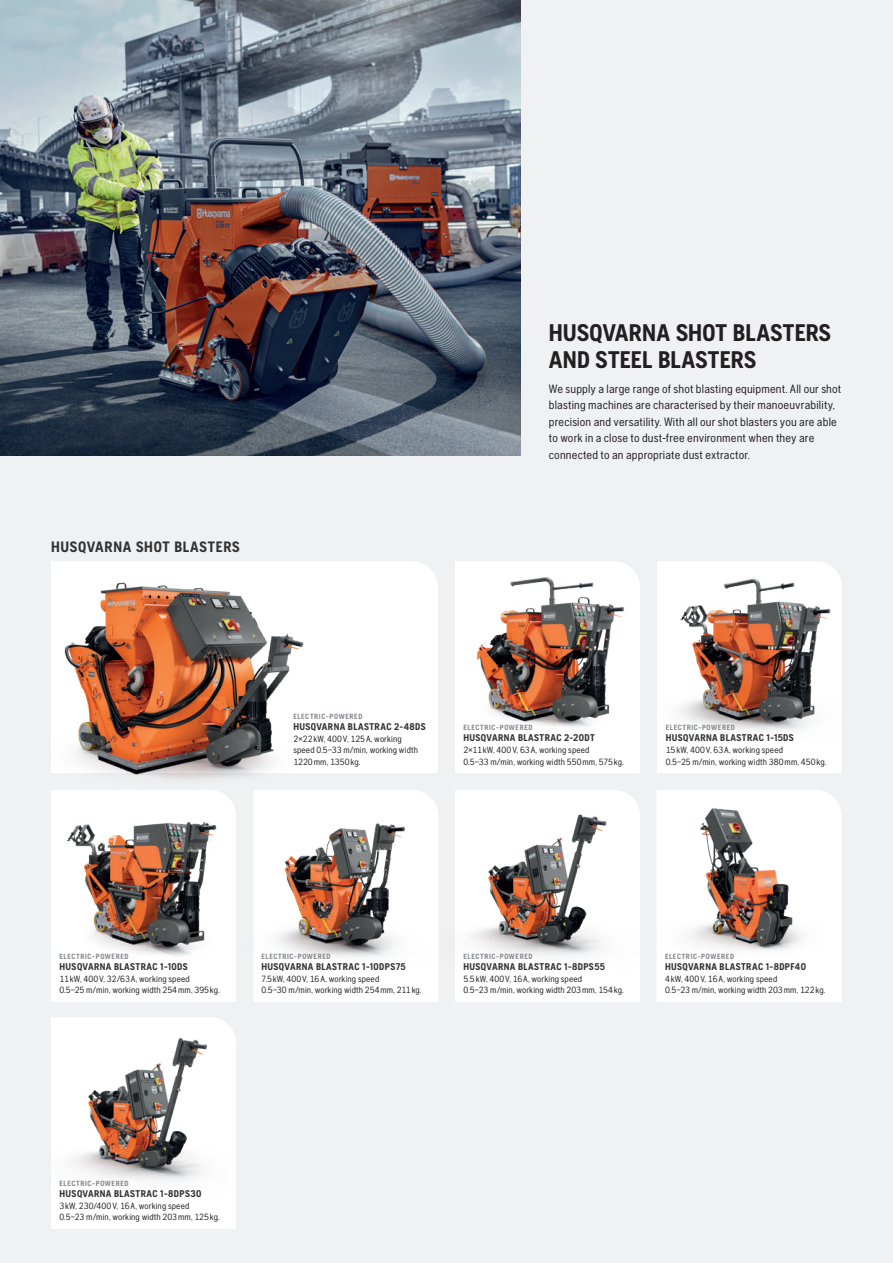
<style>
.page{position:relative;width:893px;height:1263px;background:#f0f1f2}
.page>*{position:absolute;margin:0;border:0;box-sizing:border-box;transform-origin:0 0}
.t1{font:700 24px/27px "Husqvarna Gothic";letter-spacing:.005em;color:#231f20}
.t2{font:700 15px "Husqvarna Gothic";letter-spacing:.045em;color:#333233}
.t3{font:12px/16.5px "Husqvarna Gothic";letter-spacing:.015em;color:#231f20}
.t4{font:700 9.75px "Husqvarna Gothic";letter-spacing:.04em;color:#333233}
.t5{font:9px/11.2px "Husqvarna Gothic";letter-spacing:.015em;color:#231f20}
.t6{font:700 7.5px "Husqvarna Gothic";letter-spacing:.085em;color:#87898c}
</style>
<div class="page">
<div style="left:51px;top:562px;width:387px;height:208px;background:#fff"></div>
<div style="left:657px;top:562px;width:185px;height:211px;background:#fff"></div>
<div style="left:455px;top:812px;width:185px;height:190px;background:#fff"></div>
<div style="left:657px;top:790px;width:184px;height:212px;background:#fff"></div>
<div style="left:51px;top:969px;width:185px;height:33px;background:#fff"></div>
<div style="left:51px;top:1017px;width:185px;height:212px;background:#fff"></div>
<div style="left:254px;top:969px;width:184px;height:33px;background:#fff"></div>
<div style="left:455px;top:562px;width:185px;height:211px;background:#fff"></div>
<img style="left:0;top:0;width:521px;height:455px">
<img style="left:51px;top:564px;width:271px;height:213px">
<img style="left:658px;top:562px;width:184px;height:181px">
<img style="left:51px;top:770px;width:186px;height:199px">
<img style="left:239px;top:770px;width:199px;height:199px">
<img style="left:455px;top:771px;width:184px;height:199px">
<img style="left:657px;top:799px;width:184px;height:161px">
<img style="left:51px;top:1028px;width:178px;height:166px">
<img style="left:464px;top:562px;width:173px;height:169px">
<h2 class="t2" style="left:51px;top:538px;width:190px">HUSQVARNA SHOT BLASTERS</h2>
<h1 class="t1" style="left:549px;top:318px;width:284px">HUSQVARNA SHOT BLASTERS<br>AND STEEL BLASTERS</h1>
<p class="t3" style="left:549px;top:380px;width:294px">We supply a large range of shot blasting equipment. All our shot blasting machines are characterised by their manoeuvrability, precision and versatility. With all our shot blasters you are able to work in a close to dust-free environment when they are connected to an appropriate dust extractor.</p>
<p class="t6" style="left:293px;top:711px;width:70px">ELECTRIC-POWERED</p>
<p class="t4" style="left:293px;top:721px;width:134px">HUSQVARNA BLASTRAC 2-48DS</p>
<p class="t5" style="left:293px;top:733px;width:126px">2×22kW, 400V, 125A, working speed 0.5–33 m/min, working width<br>1220mm, 1350kg.</p>
<p class="t6" style="left:463px;top:723px;width:70px">ELECTRIC-POWERED</p>
<p class="t4" style="left:463px;top:732px;width:133px">HUSQVARNA BLASTRAC 2-20DT</p>
<p class="t5" style="left:463px;top:744px;width:162px">2×11kW, 400V, 63A, working speed<br>0.5–33 m/min, working width 550mm, 575kg.</p>
<p class="t6" style="left:666px;top:723px;width:70px">ELECTRIC-POWERED</p>
<p class="t4" style="left:666px;top:732px;width:129px">HUSQVARNA BLASTRAC 1-15DS</p>
<p class="t5" style="left:666px;top:744px;width:162px">15kW, 400V, 63A, working speed<br>0.5–25 m/min, working width 380mm, 450kg.</p>
<p class="t6" style="left:60px;top:951px;width:70px">ELECTRIC-POWERED</p>
<p class="t4" style="left:60px;top:961px;width:130px">HUSQVARNA BLASTRAC 1-10DS</p>
<p class="t5" style="left:60px;top:973px;width:162px">11kW, 400V, 32/63A, working speed<br>0.5–25 m/min, working width 254mm, 395kg.</p>
<p class="t6" style="left:261px;top:951px;width:70px">ELECTRIC-POWERED</p>
<p class="t4" style="left:261px;top:961px;width:146px">HUSQVARNA BLASTRAC 1-10DPS75</p>
<p class="t5" style="left:261px;top:973px;width:162px">7.5kW, 400V, 16A, working speed<br>0.5–30 m/min, working width 254mm, 211kg.</p>
<p class="t6" style="left:463px;top:951px;width:70px">ELECTRIC-POWERED</p>
<p class="t4" style="left:463px;top:961px;width:143px">HUSQVARNA BLASTRAC 1-8DPS55</p>
<p class="t5" style="left:463px;top:973px;width:162px">5.5kW, 400V, 16A, working speed<br>0.5–23 m/min, working width 203mm, 154kg.</p>
<p class="t6" style="left:665px;top:951px;width:70px">ELECTRIC-POWERED</p>
<p class="t4" style="left:665px;top:961px;width:142px">HUSQVARNA BLASTRAC 1-8DPF40</p>
<p class="t5" style="left:665px;top:973px;width:162px">4kW, 400V, 16A, working speed<br>0.5–23 m/min, working width 203mm, 122kg.</p>
<p class="t6" style="left:60px;top:1179px;width:70px">ELECTRIC-POWERED</p>
<p class="t4" style="left:60px;top:1188px;width:143px">HUSQVARNA BLASTRAC 1-8DPS30</p>
<p class="t5" style="left:60px;top:1200px;width:162px">3kW, 230/400V, 16A, working speed<br>0.5–23 m/min, working width 203mm, 125kg.</p>
</div>
